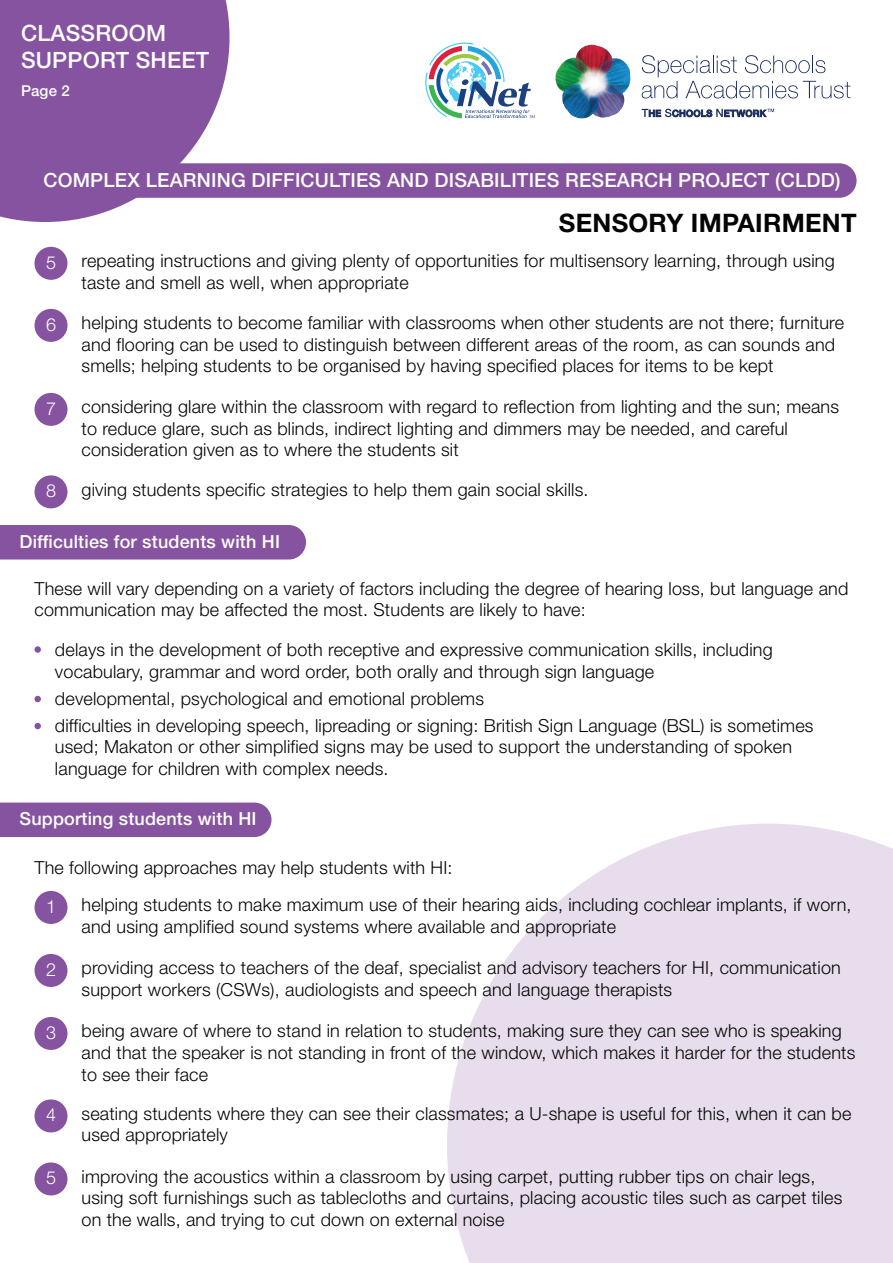
<style>
.page{position:relative;width:893px;height:1263px;background:#fff}
.page>*{position:absolute;margin:0;border:0;box-sizing:border-box;transform-origin:0 0}
.t1{font:700 25.5px "Helvetica Neue";letter-spacing:.01em;color:#040503}
.t2{font:500 22.5px/27px "Helvetica Neue";letter-spacing:.01em;color:#fff}
.t3{font:500 19.5px "Helvetica Neue";letter-spacing:.01em;color:#fff}
.t4{font:300 18px/21.6px "Helvetica Neue";letter-spacing:.01em;color:#040503}
.t5{font:500 18px "Helvetica Neue";letter-spacing:.01em;color:#fff}
.t6{font:300 18px "Helvetica Neue";color:#fff}
.t7{font:500 15px "Helvetica Neue";color:#fff}
</style>
<div class="page">
<svg style="left:447px;top:824px;width:446px;height:439px;fill:#e7ddec"></svg>
<div style="left:35px;top:646px;width:6px;height:7px;background:#8653a1;border-radius:50%"></div>
<svg style="left:35px;top:696px;width:6px;height:6px"></svg>
<svg style="left:35px;top:723px;width:6px;height:6px"></svg>
<div style="left:34px;top:891px;width:34px;height:33px;background:#8653a1;border-radius:50%"></div>
<div style="left:34px;top:954px;width:34px;height:33px;background:#8653a1;border-radius:50%"></div>
<div style="left:34px;top:1017px;width:34px;height:33px;background:#8653a1;border-radius:50%"></div>
<div style="left:34px;top:1099px;width:34px;height:33px;background:#8653a1;border-radius:50%"></div>
<div style="left:34px;top:1162px;width:34px;height:33px;background:#8653a1;border-radius:50%"></div>
<div style="left:34px;top:309px;width:34px;height:33px;background:#8653a1;border-radius:50%"></div>
<div style="left:34px;top:393px;width:34px;height:33px;background:#8653a1;border-radius:50%"></div>
<div style="left:34px;top:475px;width:34px;height:33px;background:#8653a1;border-radius:50%"></div>
<div style="left:0;top:802px;width:272px;height:35px;background:#8653a1"></div>
<div style="left:0;top:525px;width:306px;height:34px;background:#8653a1"></div>
<svg style="left:0;top:0;width:230px;height:222px;fill:#8653a1"></svg>
<div style="left:0;top:163px;width:856px;height:35px;background:#8653a1"></div>
<svg style="left:642px;top:109px;width:132px;height:8px"></svg>
<img style="left:555px;top:44px;width:75px;height:75px">
<svg style="left:642px;top:55px;width:208px;height:43px"></svg>
<svg style="left:425px;top:43px;width:110px;height:75px"></svg>
<div style="left:34px;top:247px;width:34px;height:33px;background:#8653a1;border-radius:50%"></div>
<p class="t2" style="left:21px;top:19px;width:190px">CLASSROOM<br>SUPPORT SHEET</p>
<p class="t7" style="left:21px;top:82px;width:50px">Page 2</p>
<p class="t3" style="left:44px;top:169px;width:798px">COMPLEX LEARNING DIFFICULTIES AND DISABILITIES RESEARCH PROJECT (CLDD)</p>
<p class="t1" style="left:559px;top:207px;width:299px">SENSORY IMPAIRMENT</p>
<p class="t6" style="left:46px;top:251px;width:12px">5</p>
<p class="t4" style="left:81px;top:250px;width:755px">repeating instructions and giving plenty of opportunities for multisensory learning, through using taste and smell as well, when appropriate</p>
<p class="t6" style="left:46px;top:313px;width:12px">6</p>
<p class="t4" style="left:81px;top:312px;width:764px">helping students to become familiar with classrooms when other students are not there; furniture and flooring can be used to distinguish between different areas of the room, as can sounds and smells; helping students to be organised by having specified places for items to be kept</p>
<p class="t6" style="left:46px;top:397px;width:12px">7</p>
<p class="t4" style="left:81px;top:396px;width:759px">considering glare within the classroom with regard to reflection from lighting and the sun; means to reduce glare, such as blinds, indirect lighting and dimmers may be needed, and careful consideration given as to where the students sit</p>
<p class="t6" style="left:46px;top:471px;width:12px">2</p>
<p class="t6" style="left:46px;top:480px;width:12px">8</p>
<p class="t4" style="left:81px;top:478px;width:509px">giving students specific strategies to help them gain social skills.</p>
<p class="t5" style="left:20px;top:531px;width:262px">Difficulties for students with HI</p>
<p class="t4" style="left:34px;top:577px;width:815px">These will vary depending on a variety of factors including the degree of hearing loss, but language and communication may be affected the most. Students are likely to have:</p>
<p class="t4" style="left:55px;top:638px;width:719px">delays in the development of both receptive and expressive communication skills, including vocabulary, grammar and word order, both orally and through sign language</p>
<p class="t4" style="left:55px;top:684px;width:760px;line-height:27px">developmental, psychological and emotional problems<br>difficulties in developing speech, lipreading or signing: British Sign Language (BSL) is sometimes</p>
<p class="t4" style="left:55px;top:736px;width:739px">used; Makaton or other simplified signs may be used to support the understanding of spoken language for children with complex needs.</p>
<p class="t5" style="left:20px;top:808px;width:239px">Supporting students with HI</p>
<p class="t4" style="left:35px;top:856px;width:420px">The following approaches may help students with HI:</p>
<p class="t6" style="left:46px;top:895px;width:12px">1</p>
<p class="t4" style="left:81px;top:894px;width:772px">helping students to make maximum use of their hearing aids, including cochlear implants, if worn, and using amplified sound systems where available and appropriate</p>
<p class="t6" style="left:46px;top:958px;width:12px">2</p>
<p class="t4" style="left:81px;top:957px;width:761px">providing access to teachers of the deaf, specialist and advisory teachers for HI, communication support workers (CSWs), audiologists and speech and language therapists</p>
<p class="t6" style="left:46px;top:1021px;width:12px">3</p>
<p class="t4" style="left:81px;top:1020px;width:775px">being aware of where to stand in relation to students, making sure they can see who is speaking and that the speaker is not standing in front of the window, which makes it harder for the students to see their face</p>
<p class="t6" style="left:46px;top:1104px;width:12px">4</p>
<p class="t4" style="left:81px;top:1102px;width:771px">seating students where they can see their classmates; a U-shape is useful for this, when it can be used appropriately</p>
<p class="t6" style="left:46px;top:1167px;width:12px">5</p>
<p class="t4" style="left:81px;top:1165px;width:762px">improving the acoustics within a classroom by using carpet, putting rubber tips on chair legs, using soft furnishings such as tablecloths and curtains, placing acoustic tiles such as carpet tiles on the walls, and trying to cut down on external noise</p>
</div>
